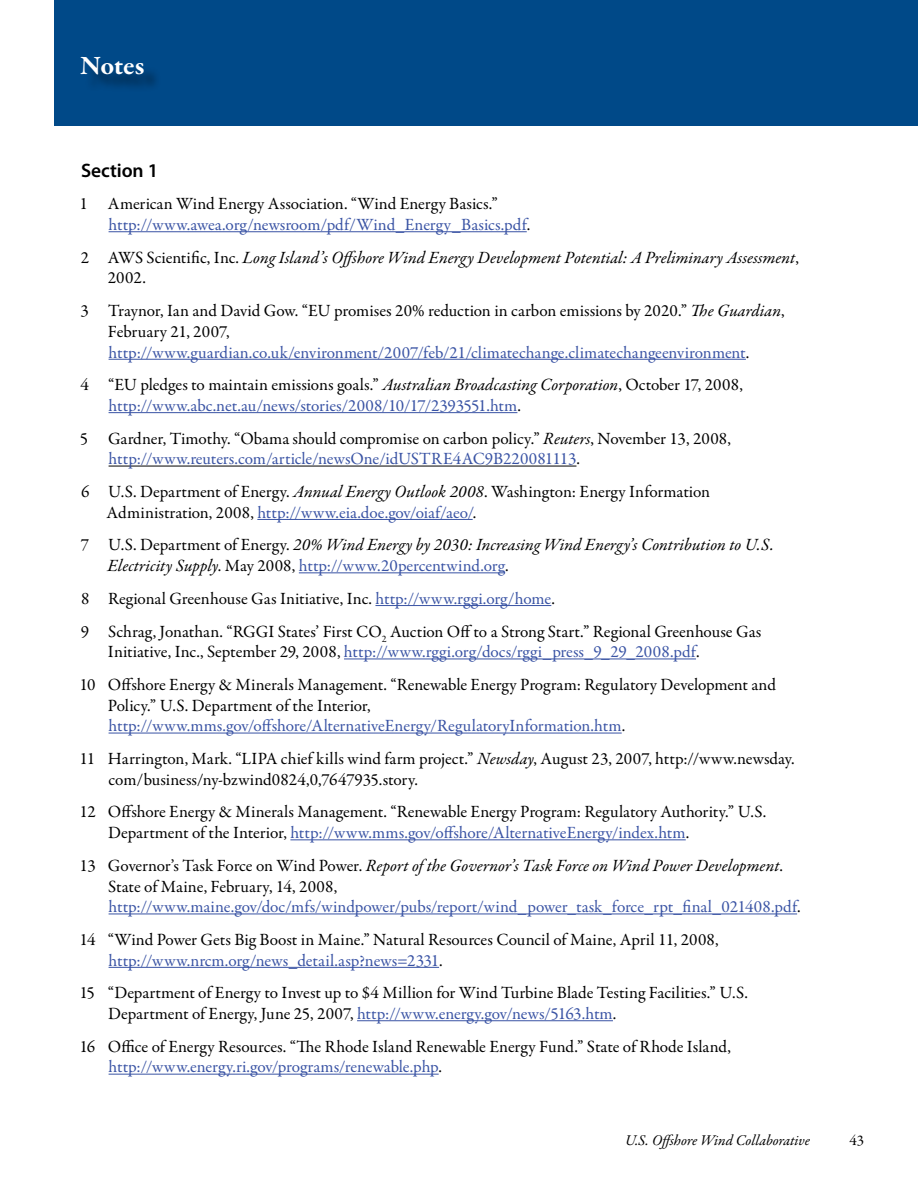
<style>
.page{position:relative;width:918px;height:1188px;background:#fff}
.page>*{position:absolute;margin:0;border:0;box-sizing:border-box;transform-origin:0 0}
.t1{font:700 27px "Garamond Premr Pro";letter-spacing:-.005em;color:#fff}
.t2{font:600 19.5px "Myriad Pro";letter-spacing:-.005em;color:#000}
.t3{font:17.25px/20.7px "Garamond Premr Pro";color:#000}
.t4{font:17.25px/20.7px "Garamond Premr Pro";color:#3953a4}
.t5{font:italic 17.25px/20.7px "Garamond Premr Pro";color:#000}
.t6{font:italic 15px "Garamond Premr Pro";letter-spacing:-.005em;color:#000}
.t7{font:15px "Garamond Premr Pro";color:#000}
.s1{color:#000}
.s2{font-style:normal}
.s3{font-style:italic}
.s4{color:#3953a4}
.s5{font-style:italic;color:#000}
.s6{font-style:normal;color:#3953a4}
</style>
<div class="page">
<div style="left:54px;top:0;width:864px;height:126px;background:#004988"></div>
<hr style="left:109px;top:231px;width:418px;height:1px;background:#3953a4">
<hr style="left:109px;top:359px;width:637px;height:1px;background:#3953a4">
<hr style="left:109px;top:412px;width:408px;height:1px;background:#3953a4">
<hr style="left:109px;top:466px;width:467px;height:1px;background:#000">
<hr style="left:257px;top:519px;width:216px;height:1px;background:#3953a4">
<hr style="left:299px;top:572px;width:206px;height:1px;background:#3953a4">
<hr style="left:375px;top:605px;width:176px;height:1px;background:#3953a4">
<hr style="left:344px;top:659px;width:352px;height:1px;background:#3953a4">
<hr style="left:109px;top:733px;width:513px;height:1px;background:#3953a4">
<hr style="left:290px;top:839px;width:396px;height:1px;background:#3953a4">
<hr style="left:109px;top:914px;width:688px;height:1px;background:#3953a4">
<hr style="left:109px;top:967px;width:330px;height:1px;background:#3953a4">
<hr style="left:357px;top:1020px;width:256px;height:1px;background:#3953a4">
<hr style="left:109px;top:1074px;width:330px;height:1px;background:#3953a4">
<div style="left:83px;top:58px;width:77px;height:34px;background:#000;opacity:.5"></div>
<h1 class="t1" style="left:80px;top:49px;width:66px">Notes</h1>
<p class="t2" style="left:81px;top:158px;width:79px">Section 1</p>
<p class="t4" style="left:109px;top:194px;width:423px;text-indent:-29px"><span class="s1">1 American Wind Energy Association. “Wind Energy Basics.” </span>http://www.awea.org/newsroom/pdf/Wind_Energy_Basics.pdf<span class="s1">.</span></p>
<p class="t5" style="left:108px;top:248px;width:693px;text-indent:-27px"><span class="s2">2 AWS Scientific, Inc.</span> Long Island’s Offshore Wind Energy Development Potential: A Preliminary Assessment<span class="s2">,<br>2002.</span></p>
<p class="t3" style="left:108px;top:301px;width:678px;text-indent:-28px">3 Traynor, Ian and David Gow. “EU promises 20% reduction in carbon emissions by 2020.” <span class="s3">The Guardian</span>,<br>February 21, 2007, <span class="s4">http://www.guardian.co.uk/environment/2007/feb/21/climatechange.climatechangeenvironment</span>.</p>
<p class="t4" style="left:109px;top:375px;width:636px;text-indent:-28px"><span class="s1">4 “EU pledges to maintain emissions goals.”</span> <span class="s5">Australian Broadcasting Corporation</span><span class="s1">, October 17, 2008, </span>http://www.abc.net.au/news/stories/2008/10/17/2393551.htm<span class="s1">.</span></p>
<p class="t3" style="left:109px;top:428px;width:624px;text-indent:-29px">5 Gardner, Timothy. “Obama should compromise on carbon policy.” <span class="s3">Reuters</span>, November 13, 2008, <span class="s4">http://www.reuters.com/article/newsOne/idUSTRE4AC9B220081113</span>.</p>
<p class="t3" style="left:107px;top:482px;width:605px;text-indent:-26px">6 U.S. Department of Energy. <span class="s3">Annual Energy Outlook 2008</span>. Washington: Energy Information<br>Administration, 2008, <span class="s4">http://www.eia.doe.gov/oiaf/aeo/</span>.</p>
<p class="t5" style="left:107px;top:536px;width:668px;text-indent:-27px"><span class="s2">7 U.S. Department of Energy.</span> 20% Wind Energy by 2030: Increasing Wind Energy’s Contribution to U.S.<br>Electricity Supply<span class="s2">. May 2008,</span> <span class="s6">http://www.20percentwind.org</span><span class="s2">.</span></p>
<p class="t3" style="left:81px;top:582px;width:682px;line-height:32.7px">8 Regional Greenhouse Gas Initiative, Inc. <span class="s4">http://www.rggi.org/home</span>.<br>9 Schrag, Jonathan. “RGGI States’ First CO<sub>2</sub> Auction Off to a Strong Start.” Regional Greenhouse Gas</p>
<p class="t3" style="left:79px;top:636px;width:698px;line-height:32.7px;text-indent:28px">Initiative, Inc., September 29, 2008, <span class="s4">http://www.rggi.org/docs/rggi_press_9_29_2008.pdf</span>.<br>10 Offshore Energy &amp; Minerals Management. “Renewable Energy Program: Regulatory Development and</p>
<p class="t4" style="left:108px;top:695px;width:519px"><span class="s1">Policy.” U.S. Department of the Interior, </span>http://www.mms.gov/offshore/AlternativeEnergy/RegulatoryInformation.htm<span class="s1">.</span></p>
<p class="t3" style="left:109px;top:749px;width:688px;text-indent:-29px">11 Harrington, Mark. “LIPA chief kills wind farm project.” <span class="s3">Newsday</span>, August 23, 2007, http://www.newsday. com/business/ny-bzwind0824,0,7647935.story.</p>
<p class="t3" style="left:108px;top:802px;width:660px;text-indent:-29px">12 Offshore Energy &amp; Minerals Management. “Renewable Energy Program: Regulatory Authority.” U.S.<br>Department of the Interior, <span class="s4">http://www.mms.gov/offshore/AlternativeEnergy/index.htm</span>.</p>
<p class="t4" style="left:108px;top:855px;width:694px;text-indent:-29px"><span class="s1">13 Governor’s Task Force on Wind Power.</span> <span class="s5">Report of the Governor’s Task Force on Wind Power Development</span><span class="s1">.<br>State of Maine, February, 14, 2008, </span>http://www.maine.gov/doc/mfs/windpower/pubs/report/wind_power_task_force_rpt_final_021408.pdf<span class="s1">.</span></p>
<p class="t3" style="left:109px;top:930px;width:612px;text-indent:-29px">14 “Wind Power Gets Big Boost in Maine.” Natural Resources Council of Maine, April 11, 2008, <span class="s4">http://www.nrcm.org/news_detail.asp?news=2331</span>.</p>
<p class="t3" style="left:108px;top:983px;width:642px;text-indent:-29px">15 “Department of Energy to Invest up to $4 Million for Wind Turbine Blade Testing Facilities.” U.S.<br>Department of Energy, June 25, 2007, <span class="s4">http://www.energy.gov/news/5163.htm</span>.</p>
<p class="t3" style="left:109px;top:1036px;width:624px;text-indent:-29px">16 Office of Energy Resources. “The Rhode Island Renewable Energy Fund.” State of Rhode Island, <span class="s4">http://www.energy.ri.gov/programs/renewable.php</span>.</p>
<p class="t6" style="left:625px;top:1131px;width:186px">U.S. Offshore Wind Collaborative</p>
<p class="t7" style="left:849px;top:1131px;width:16px">43</p>
</div>
